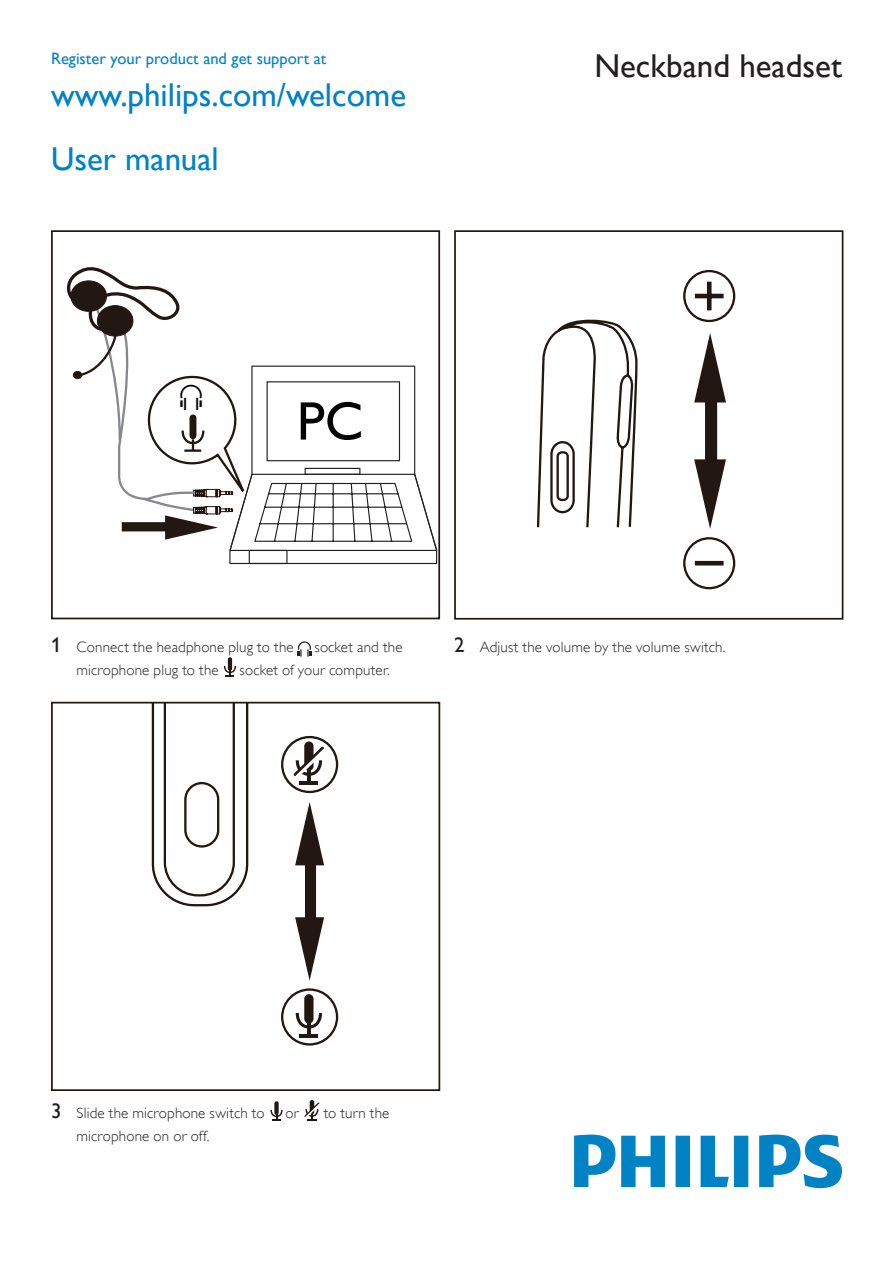
<style>
.page{position:relative;width:893px;height:1263px;background:#fff}
.page>*{position:absolute;margin:0;border:0;box-sizing:border-box;transform-origin:0 0}
.t1{font:54.45px "Gill Sans Alt One WGL";color:#030303}
.t2{font:34.8px "Audio Six 6";color:#030303}
.t3{font:33px "Gill Sans Alt One WGL";color:#0082c5}
.t4{font:33px "Gill Sans Alt One WGL";color:#231f20}
.t5{font:16.5px "Gill Sans Alt One WGL";color:#0082c5}
.t6{font:15px "Gill Sans Alt One WGL Light";letter-spacing:.01em;color:#231f20}
.s1{font-family:"Gill Sans Alt One WGL";font-size:21px}
</style>
<div class="page">
<svg style="left:574px;top:1134px;width:268px;height:54px"></svg>
<svg style="left:297px;top:641px;width:15px;height:16px"></svg>
<div style="left:51px;top:230px;width:389px;height:389px;border:2px solid #221713"></div>
<svg style="left:66px;top:264px;width:372px;height:301px"></svg>
<div style="left:454px;top:230px;width:389px;height:390px;border:2px solid #221713"></div>
<svg style="left:536px;top:319px;width:102px;height:209px"></svg>
<svg style="left:694px;top:333px;width:32px;height:196px"></svg>
<div style="left:683px;top:270px;width:52px;height:52px;border:2px solid #221713;border-radius:50%"></div>
<hr style="left:695px;top:294px;width:29px;height:4px;background:#221713">
<hr style="left:707px;top:282px;width:4px;height:28px;background:#221713">
<div style="left:683px;top:537px;width:52px;height:52px;border:2px solid #221713;border-radius:50%"></div>
<hr style="left:695px;top:561px;width:29px;height:4px;background:#221713">
<div style="left:51px;top:702px;width:389px;height:389px;border:2px solid #221713"></div>
<svg style="left:151px;top:702px;width:98px;height:205px"></svg>
<svg style="left:281px;top:735px;width:58px;height:311px"></svg>
<hr style="left:299px;top:1034px;width:19px;height:3px;background:#221713">
<div style="left:274px;top:1101px;width:5px;height:14px;background:#211814;border-radius:2px"></div>
<svg style="left:270px;top:1110px;width:13px;height:11px"></svg>
<hr style="left:228px;top:657px;width:4px;height:14px;background:#211814;border-radius:2px">
<svg style="left:224px;top:666px;width:12px;height:11px"></svg>
<hr style="left:310px;top:1100px;width:4px;height:14px;background:#211814;border-radius:2px">
<svg style="left:304px;top:1102px;width:16px;height:19px"></svg>
<p class="t5" style="left:51px;top:47px;width:277px">Register your product and get support at</p>
<h3 class="t4" style="left:594px;top:43px;width:249px">Neckband headset</h3>
<h3 class="t3" style="left:51px;top:72px;width:357px">www.philips.com/welcome</h3>
<h3 class="t3" style="left:51px;top:136px;width:169px">User manual</h3>
<h2 class="t2" style="left:181px;top:375px;width:25px">p</h2>
<h1 class="t1" style="left:297px;top:384px;width:68px">PC</h1>
<p class="t6" style="left:51px;top:637px;width:244px"><span class="s1">1</span> Connect the headphone plug to the</p>
<p class="t6" style="left:315px;top:637px;width:89px">socket and the</p>
<p class="t6" style="left:77px;top:660px;width:144px">microphone plug to the</p>
<p class="t6" style="left:240px;top:660px;width:152px">socket of your computer.</p>
<p class="t6" style="left:454px;top:637px;width:273px"><span class="s1">2</span> Adjust the volume by the volume switch.</p>
<p class="t6" style="left:51px;top:1103px;width:215px"><span class="s1">3</span> Slide the microphone switch to</p>
<p class="t6" style="left:285px;top:1103px;width:15px">or</p>
<p class="t6" style="left:324px;top:1103px;width:67px">to turn the</p>
<p class="t6" style="left:77px;top:1126px;width:134px">microphone on or off.</p>
</div>
